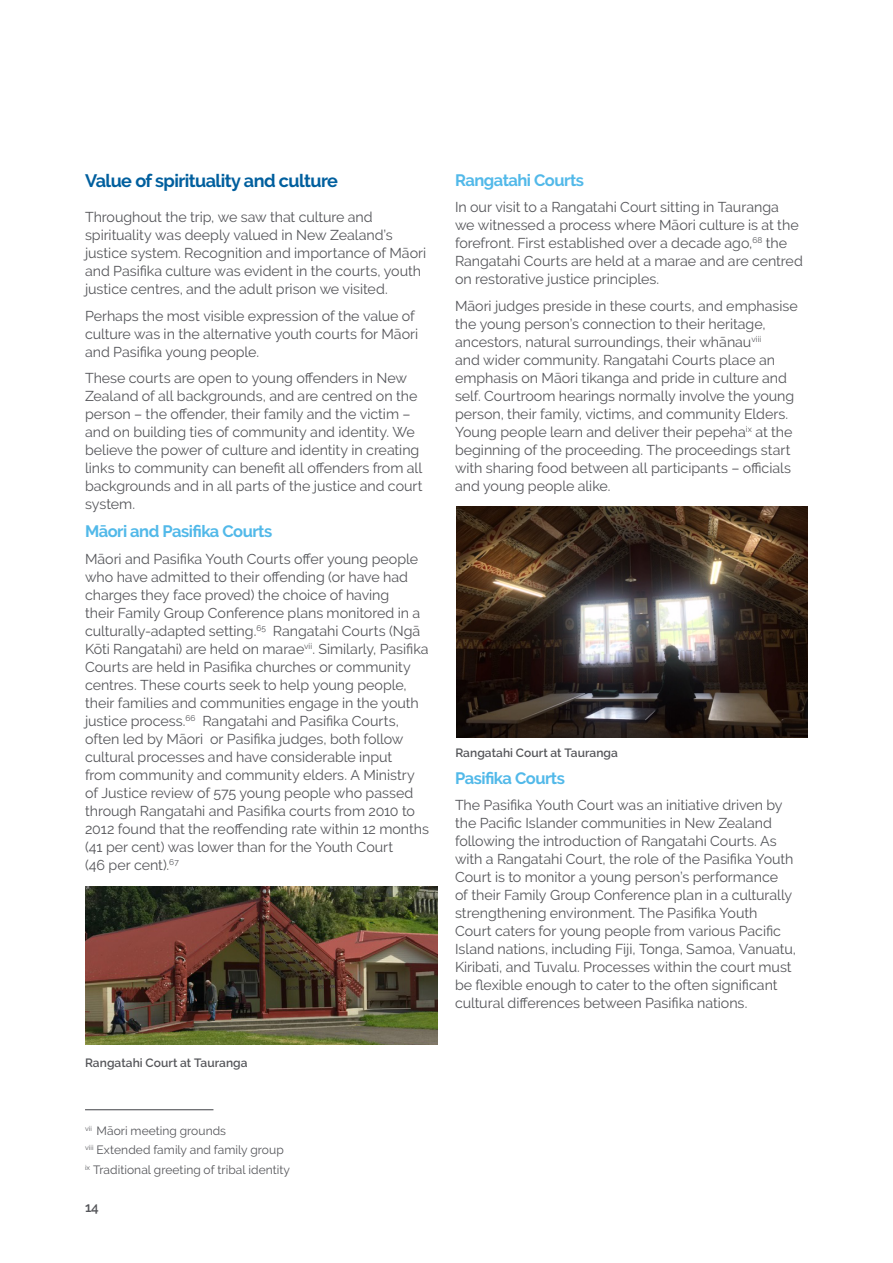
<style>
.page{position:relative;width:893px;height:1263px;background:#fff}
.page>*{position:absolute;margin:0;border:0;box-sizing:border-box;transform-origin:0 0}
.t1{font:700 18px "Raleway";letter-spacing:-.03em;color:#005f9e}
.t2{font:700 16.5px "Raleway";letter-spacing:-.03em;color:#52b9e9}
.t3{font:14.25px/18px "Raleway";letter-spacing:-.005em;color:#55565a}
.t4{font:600 13.5px "Raleway";color:#55565a}
.t5{font:12px/19.2px "Raleway";letter-spacing:.005em;color:#55565a}
.t6{font:600 12px "Raleway";letter-spacing:.005em;color:#55565a}
</style>
<div class="page">
<hr style="left:85px;top:1109px;width:128px;height:1px;background:#55565a">
<img style="left:85px;top:886px;width:353px;height:158px">
<img style="left:456px;top:506px;width:351px;height:232px">
<p class="t1" style="left:85px;top:170px;width:254px">Value of spirituality and culture</p>
<p class="t3" style="left:85px;top:208px;width:343px">Throughout the trip, we saw that culture and spirituality was deeply valued in New Zealand’s justice system. Recognition and importance of Māori and Pasifika culture was evident in the courts, youth justice centres, and the adult prison we visited.</p>
<p class="t3" style="left:85px;top:306px;width:335px">Perhaps the most visible expression of the value of culture was in the alternative youth courts for Māori and Pasifika young people.</p>
<p class="t3" style="left:85px;top:369px;width:339px">These courts are open to young offenders in New Zealand of all backgrounds, and are centred on the person – the offender, their family and the victim – and on building ties of community and identity. We believe the power of culture and identity in creating links to community can benefit all offenders from all backgrounds and in all parts of the justice and court system.</p>
<p class="t2" style="left:85px;top:522px;width:189px">Māori and Pasifika Courts</p>
<p class="t3" style="left:85px;top:549px;width:345px">Māori and Pasifika Youth Courts offer young people who have admitted to their offending (or have had charges they face proved) the choice of having<br>their Family Group Conference plans monitored in a culturally-adapted setting.<sup>65</sup> Rangatahi Courts (Ngā Kōti Rangatahi) are held on marae<sup>vii</sup>. Similarly, Pasifika Courts are held in Pasifika churches or community centres. These courts seek to help young people, their families and communities engage in the youth justice process.<sup>66</sup> Rangatahi and Pasifika Courts, often led by Māori or Pasifika judges, both follow cultural processes and have considerable input<br>from community and community elders. A Ministry of Justice review of 575 young people who passed through Rangatahi and Pasifika courts from 2010 to 2012 found that the reoffending rate within 12 months (41 per cent) was lower than for the Youth Court<br>(46 per cent).<sup>67</sup></p>
<p class="t6" style="left:85px;top:1055px;width:164px">Rangatahi Court at Tauranga</p>
<p class="t5" style="left:85px;top:1121px;width:207px"><sup>vii</sup> Māori meeting grounds<br><sup>viii</sup> Extended family and family group <sup>ix</sup> Traditional greeting of tribal identity</p>
<p class="t4" style="left:85px;top:1199px;width:15px">14</p>
<p class="t2" style="left:455px;top:170px;width:131px">Rangatahi Courts</p>
<p class="t3" style="left:455px;top:198px;width:349px">In our visit to a Rangatahi Court sitting in Tauranga<br>we witnessed a process where Māori culture is at the forefront. First established over a decade ago,<sup>68</sup> the Rangatahi Courts are held at a marae and are centred on restorative justice principles.</p>
<p class="t3" style="left:455px;top:297px;width:344px">Māori judges preside in these courts, and emphasise the young person’s connection to their heritage, ancestors, natural surroundings, their whānau<sup>viii<br></sup>and wider community. Rangatahi Courts place an emphasis on Māori tikanga and pride in culture and self. Courtroom hearings normally involve the young person, their family, victims, and community Elders.<br>Young people learn and deliver their pepeha<sup>ix</sup> at the beginning of the proceeding. The proceedings start with sharing food between all participants – officials and young people alike.</p>
<p class="t6" style="left:455px;top:745px;width:164px">Rangatahi Court at Tauranga</p>
<p class="t2" style="left:455px;top:768px;width:111px">Pasifika Courts</p>
<p class="t3" style="left:455px;top:796px;width:342px">The Pasifika Youth Court was an initiative driven by the Pacific Islander communities in New Zealand following the introduction of Rangatahi Courts. As with a Rangatahi Court, the role of the Pasifika Youth Court is to monitor a young person’s performance<br>of their Family Group Conference plan in a culturally strengthening environment. The Pasifika Youth Court caters for young people from various Pacific Island nations, including Fiji, Tonga, Samoa, Vanuatu, Kiribati, and Tuvalu. Processes within the court must be flexible enough to cater to the often significant cultural differences between Pasifika nations.</p>
</div>
